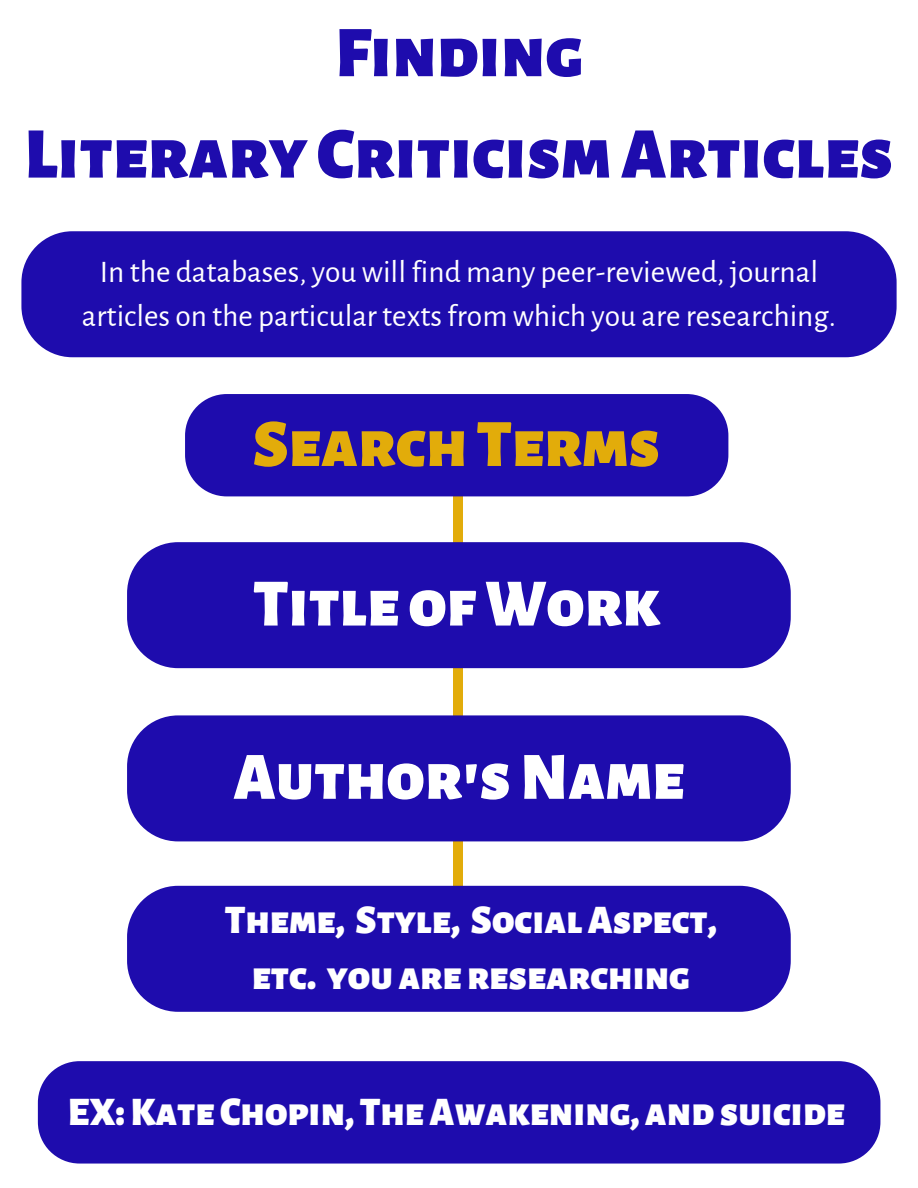
<style>
.page{position:relative;width:918px;height:1188px;background:#fff}
.page>*{position:absolute;margin:0;border:0;box-sizing:border-box;transform-origin:0 0}
.t1{font:900 72.75px/101.4px "Alegreya Sans SC";color:#1e0cad;text-align:center}
.t2{font:900 67.65px "Alegreya Sans SC";color:#fff}
.t3{font:900 67.65px "Alegreya Sans SC";color:#e2ac0a}
.t4{font:900 39.9px/55.7px "Alegreya Sans SC";color:#fff;text-align:center}
.t5{font:31.35px/43.2px "Alegreya Sans";color:#fff;text-align:center}
</style>
<div class="page">
<div style="left:21px;top:231px;width:876px;height:126px;background:#1e0cad;border-radius:51px"></div>
<div style="left:454px;top:445px;width:9px;height:111px;background:#e2ac0a"></div>
<div style="left:185px;top:394px;width:543px;height:102px;background:#1e0cad;border-radius:42px"></div>
<div style="left:454px;top:642px;width:9px;height:110px;background:#e2ac0a"></div>
<div style="left:127px;top:542px;width:664px;height:126px;background:#1e0cad;border-radius:51px"></div>
<div style="left:454px;top:786px;width:9px;height:110px;background:#e2ac0a"></div>
<div style="left:127px;top:715px;width:664px;height:126px;background:#1e0cad;border-radius:51px"></div>
<div style="left:127px;top:886px;width:664px;height:126px;background:#1e0cad;border-radius:51px"></div>
<div style="left:38px;top:1061px;width:842px;height:103px;background:#1e0cad;border-radius:42px"></div>
<h1 class="t1" style="left:25px;top:4px;width:870px">Finding<br>Literary CriticismArticles</h1>
<p class="t5" style="left:82px;top:251px;width:756px">In the databases, you will find many peer-reviewed, journal articles on the particular texts from which you are researching.</p>
<h2 class="t3" style="left:253px;top:405px;width:409px">Search Terms</h2>
<h2 class="t2" style="left:253px;top:565px;width:408px">TitleofWork</h2>
<h2 class="t2" style="left:233px;top:738px;width:453px">Author'sName</h2>
<p class="t4" style="left:225px;top:893px;width:494px">Theme, Style, SocialAspect, etc. youareresearching</p>
<p class="t4" style="left:68px;top:1085px;width:779px">EX:Kate Chopin, TheAwakening,andsuicide</p>
</div>
